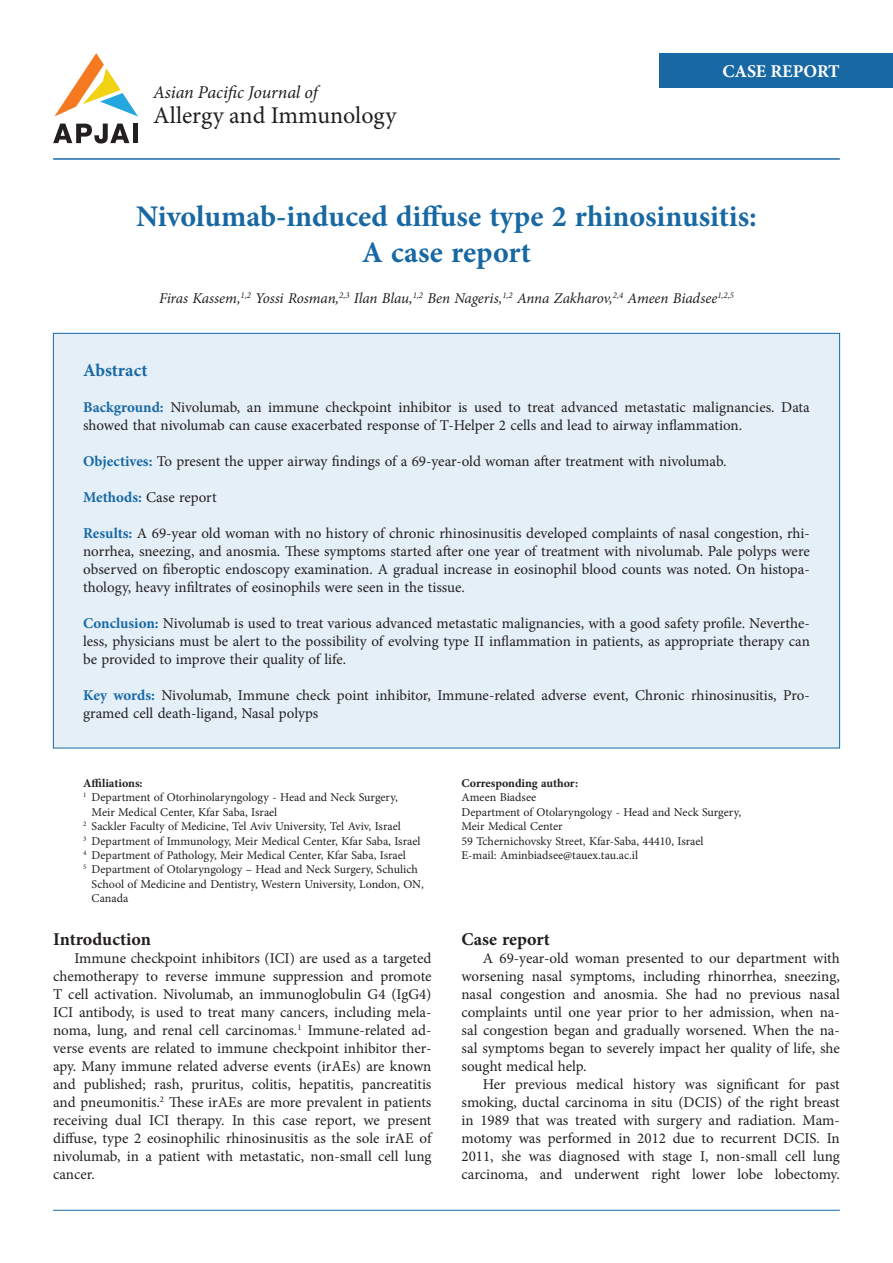
<style>
.page{position:relative;width:893px;height:1263px;background:#fff}
.page>*{position:absolute;margin:0;border:0;box-sizing:border-box;transform-origin:0 0}
.t1{font:700 30px "Minion Pro";color:#1868a4}
.t2{font:24px "Minion Pro";color:#231f20}
.t3{font:700 18px "Minion Pro";color:#231f20}
.t4{font:italic 18px "Minion Pro";letter-spacing:-.01em;color:#231f20}
.t5{font:700 18px "Minion Pro";letter-spacing:-.005em;color:#fff}
.t6{font:700 18px "Minion Pro";color:#1868a4}
.t7{font:15px/18px "Minion Pro";letter-spacing:-.005em;color:#231f20;text-align:justify}
.t8{font:italic 15px "Minion Pro";letter-spacing:-.005em;color:#231f20}
.t9{font:12px/14.4px "Minion Pro";color:#231f20}
.t10{font:700 12px "Minion Pro";color:#231f20}
.s1{font-weight:700;color:#1868a4}
</style>
<div class="page">
<div style="left:53px;top:333px;width:787px;height:415px;background:#e4eff8;border:1px solid #1868a4"></div>
<div style="left:659px;top:53px;width:234px;height:34px;background:#1868a4"></div>
<svg style="left:54px;top:53px;width:84px;height:63px"></svg>
<div style="left:133px;top:124px;width:5px;height:19px;background:#231f20"></div>
<svg style="left:53px;top:123px;width:76px;height:21px"></svg>
<hr style="left:53px;top:158px;width:787px;height:2px;background:#1868a4">
<hr style="left:53px;top:1210px;width:787px;height:1px;background:#1868a4">
<p class="t4" style="left:153px;top:80px;width:166px">Asian Pacific Journal of</p>
<p class="t2" style="left:153px;top:100px;width:245px">Allergy and Immunology</p>
<p class="t5" style="left:722px;top:58px;width:119px">CASE REPORT</p>
<p class="t1" style="left:136px;top:195px;width:622px">Nivolumab-induced diffuse type 2 rhinosinusitis:</p>
<p class="t1" style="left:362px;top:231px;width:171px">A case report</p>
<p class="t8" style="left:159px;top:288px;width:576px">Firas Kassem,<sup>1,2</sup> Yossi Rosman,<sup>2,3</sup> Ilan Blau,<sup>1,2</sup> Ben Nageris,<sup>1,2</sup> Anna Zakharov,<sup>2,4</sup> Ameen Biadsee<sup>1,2,5</sup></p>
<p class="t6" style="left:83px;top:358px;width:66px">Abstract</p>
<p class="t7" style="left:83px;top:398px;width:728px"><span class="s1">Background:</span> Nivolumab, an immune checkpoint inhibitor is used to treat advanced metastatic malignancies. Data showed that nivolumab can cause exacerbated response of T-Helper 2 cells and lead to airway inflammation.</p>
<p class="t7" style="left:83px;top:452px;width:645px"><span class="s1">Objectives:</span> To present the upper airway findings of a 69-year-old woman after treatment with nivolumab.</p>
<p class="t7" style="left:83px;top:488px;width:135px"><span class="s1">Methods:</span> Case report</p>
<p class="t7" style="left:83px;top:524px;width:728px"><span class="s1">Results:</span> A 69-year old woman with no history of chronic rhinosinusitis developed complaints of nasal congestion, rhi&shy;norrhea, sneezing, and anosmia. These symptoms started after one year of treatment with nivolumab. Pale polyps were observed on fiberoptic endoscopy examination. A gradual increase in eosinophil blood counts was noted. On histopa&shy;thology, heavy infiltrates of eosinophils were seen in the tissue.</p>
<p class="t7" style="left:83px;top:614px;width:728px"><span class="s1">Conclusion:</span> Nivolumab is used to treat various advanced metastatic malignancies, with a good safety profile. Neverthe&shy;less, physicians must be alert to the possibility of evolving type II inflammation in patients, as appropriate therapy can be provided to improve their quality of life.</p>
<p class="t7" style="left:83px;top:686px;width:728px"><span class="s1">Key words:</span> Nivolumab, Immune check point inhibitor, Immune-related adverse event, Chronic rhinosinusitis, Pro&shy;gramed cell death-ligand, Nasal polyps</p>
<p class="t10" style="left:83px;top:775px;width:61px">Affiliations:</p>
<p class="t9" style="left:92px;top:790px;width:308px;text-indent:-9px"><sup>1</sup> Department of Otorhinolaryngology - Head and Neck Surgery,<br>Meir Medical Center, Kfar Saba, Israel</p>
<p class="t9" style="left:83px;top:819px;width:319px"><sup>2</sup> Sackler Faculty of Medicine, Tel Aviv University, Tel Aviv, Israel</p>
<p class="t9" style="left:83px;top:834px;width:339px"><sup>3</sup> Department of Immunology, Meir Medical Center, Kfar Saba, Israel</p>
<p class="t9" style="left:83px;top:848px;width:324px"><sup>4</sup> Department of Pathology, Meir Medical Center, Kfar Saba, Israel</p>
<p class="t9" style="left:92px;top:862px;width:334px;text-indent:-9px"><sup>5</sup> Department of Otolaryngology – Head and Neck Surgery, Schulich<br>School of Medicine and Dentistry, Western University, London, ON,<br>Canada</p>
<p class="t3" style="left:53px;top:927px;width:99px">Introduction</p>
<p class="t7" style="left:53px;top:949px;width:380px;text-indent:21px">Immune checkpoint inhibitors (ICI) are used as a targeted chemotherapy to reverse immune suppression and promote T cell activation. Nivolumab, an immunoglobulin G4 (IgG4)<br>ICI antibody, is used to treat many cancers, including mela&shy;noma, lung, and renal cell carcinomas.<sup>1</sup> Immune-related ad&shy;verse events are related to immune checkpoint inhibitor ther&shy;apy. Many immune related adverse events (irAEs) are known and published; rash, pruritus, colitis, hepatitis, pancreatitis and pneumonitis.<sup>2</sup> These irAEs are more prevalent in patients receiving dual ICI therapy. In this case report, we present diffuse, type 2 eosinophilic rhinosinusitis as the sole irAE of nivolumab, in a patient with metastatic, non-small cell lung cancer.</p>
<p class="t10" style="left:461px;top:775px;width:118px">Corresponding author:</p>
<p class="t9" style="left:461px;top:790px;width:76px">Ameen Biadsee</p>
<p class="t9" style="left:461px;top:805px;width:281px">Department of Otolaryngology - Head and Neck Surgery,</p>
<p class="t9" style="left:461px;top:819px;width:103px">Meir Medical Center</p>
<p class="t9" style="left:461px;top:834px;width:244px">59 Tchernichovsky Street, Kfar-Saba, 44410, Israel</p>
<p class="t9" style="left:461px;top:848px;width:178px">E-mail: Aminbiadsee@tauex.tau.ac.il</p>
<p class="t3" style="left:461px;top:927px;width:90px">Case report</p>
<p class="t7" style="left:461px;top:949px;width:380px;text-indent:21px">A 69-year-old woman presented to our department with worsening nasal symptoms, including rhinorrhea, sneezing, nasal congestion and anosmia. She had no previous nasal complaints until one year prior to her admission, when na&shy;sal congestion began and gradually worsened. When the na&shy;sal symptoms began to severely impact her quality of life, she sought medical help.</p>
<p class="t7" style="left:461px;top:1075px;width:380px;text-indent:21px">Her previous medical history was significant for past smoking, ductal carcinoma in situ (DCIS) of the right breast in 1989 that was treated with surgery and radiation. Mam&shy;motomy was performed in 2012 due to recurrent DCIS. In 2011, she was diagnosed with stage I, non-small cell lung carcinoma, and underwent right lower lobe lobectomy.</p>
</div>
